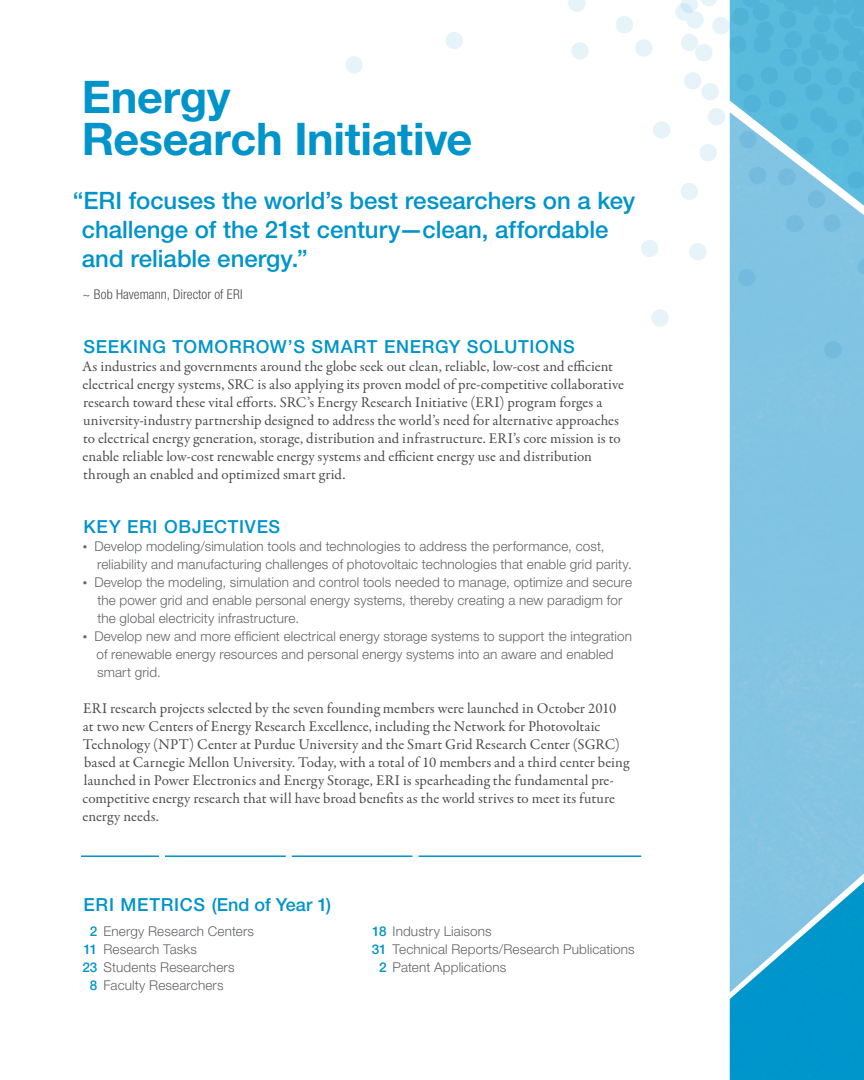
<style>
.page{position:relative;width:864px;height:1080px;background:#fff}
.page>*{position:absolute;margin:0;border:0;box-sizing:border-box;transform-origin:0 0}
.t1{font:700 45px "Helvetica Neue LT Std";letter-spacing:-.01em;color:#0094ca}
.t2{font:500 24px/28.8px "Helvetica Neue LT Std";color:#0094ca}
.t3{font:500 18px "Helvetica Neue LT Std";letter-spacing:.04em;color:#0094ca}
.t4{font:15px/18px "Garamond Premr Pro";color:#4d4d4f}
.t5{font:300 13.5px/18px "Helvetica Neue LT Std";letter-spacing:.01em;color:#636466}
.t6{font:300 condensed 13.5px "Helvetica Neue LT Std";letter-spacing:.005em;color:#4d4d4f}
.s1{font-size:9px}
.s2{font-weight:500;color:#0094ca}
</style>
<div class="page">
<img style="left:730px;top:693px;width:134px;height:387px">
<svg style="left:651px;top:309px;width:18px;height:18px"></svg>
<svg style="left:571px;top:42px;width:18px;height:18px"></svg>
<svg style="left:823px;top:340px;width:20px;height:20px"></svg>
<svg style="left:568px;top:0;width:18px;height:12px"></svg>
<div style="left:345px;top:56px;width:18px;height:18px;background:#e6f4f9;border-radius:50%"></div>
<svg style="left:616px;top:0;width:248px;height:288px"></svg>
<svg style="left:445px;top:32px;width:18px;height:17px"></svg>
<hr style="left:81px;top:855px;width:560px;height:2px;background:#0094ca">
<div style="left:159px;top:849px;width:6px;height:21px;background:#fff"></div>
<div style="left:286px;top:849px;width:6px;height:21px;background:#fff"></div>
<div style="left:412px;top:849px;width:6px;height:21px;background:#fff"></div>
<p class="t1" style="left:82px;top:69px;width:150px">Energy</p>
<p class="t1" style="left:82px;top:111px;width:392px">Research Initiative</p>
<p class="t2" style="left:82px;top:186px;width:555px;text-indent:-9px">“ERI focuses the world’s best researchers on a key challenge of the 21st century—clean, affordable and reliable energy.”</p>
<p class="t6" style="left:83px;top:287px;width:161px">~ Bob Havemann, Director of ERI</p>
<p class="t3" style="left:83px;top:336px;width:493px">SEEKING TOMORROW’S SMART ENERGY SOLUTIONS</p>
<p class="t4" style="left:82px;top:358px;width:543px">As industries and governments around the globe seek out clean, reliable, low-cost and efficient electrical energy systems, SRC is also applying its proven model of pre-competitive collaborative research toward these vital efforts. SRC’s Energy Research Initiative (ERI) program forges a university-industry partnership designed to address the world’s need for alternative approaches to electrical energy generation, storage, distribution and infrastructure. ERI’s core mission is to enable reliable low-cost renewable energy systems and efficient energy use and distribution through an enabled and optimized smart grid.</p>
<p class="t3" style="left:84px;top:516px;width:198px">KEY ERI OBJECTIVES</p>
<p class="t5" style="left:97px;top:537px;width:536px;text-indent:-14px"><span class="s1">•</span> Develop modeling/simulation tools and technologies to address the performance, cost, reliability and manufacturing challenges of photovoltaic technologies that enable grid parity.</p>
<p class="t5" style="left:97px;top:573px;width:536px;text-indent:-15px"><span class="s1">•</span> Develop the modeling, simulation and control tools needed to manage, optimize and secure the power grid and enable personal energy systems, thereby creating a new paradigm for the global electricity infrastructure.</p>
<p class="t5" style="left:97px;top:627px;width:537px;text-indent:-14px"><span class="s1">•</span> Develop new and more efficient electrical energy storage systems to support the integration of renewable energy resources and personal energy systems into an aware and enabled smart grid.</p>
<p class="t4" style="left:83px;top:700px;width:548px">ERI research projects selected by the seven founding members were launched in October 2010 at two new Centers of Energy Research Excellence, including the Network for Photovoltaic Technology (NPT) Center at Purdue University and the Smart Grid Research Center (SGRC) based at Carnegie Mellon University. Today, with a total of 10 members and a third center being launched in Power Electronics and Energy Storage, ERI is spearheading the fundamental pre&shy;competitive energy research that will have broad benefits as the world strives to meet its future energy needs.</p>
<p class="t3" style="left:84px;top:894px;width:249px">ERI METRICS (End of Year 1)</p>
<p class="t5" style="left:90px;top:922px;width:166px"><span class="s2">2</span> Energy Research Centers</p>
<p class="t5" style="left:84px;top:940px;width:115px"><span class="s2">11</span> Research Tasks</p>
<p class="t5" style="left:82px;top:958px;width:154px"><span class="s2">23</span> Students Researchers</p>
<p class="t5" style="left:90px;top:976px;width:135px"><span class="s2">8</span> Faculty Researchers</p>
<p class="t5" style="left:372px;top:922px;width:121px"><span class="s2">18</span> Industry Liaisons</p>
<p class="t5" style="left:372px;top:940px;width:265px"><span class="s2">31</span> Technical Reports/Research Publications</p>
<p class="t5" style="left:379px;top:958px;width:129px"><span class="s2">2</span> Patent Applications</p>
</div>
